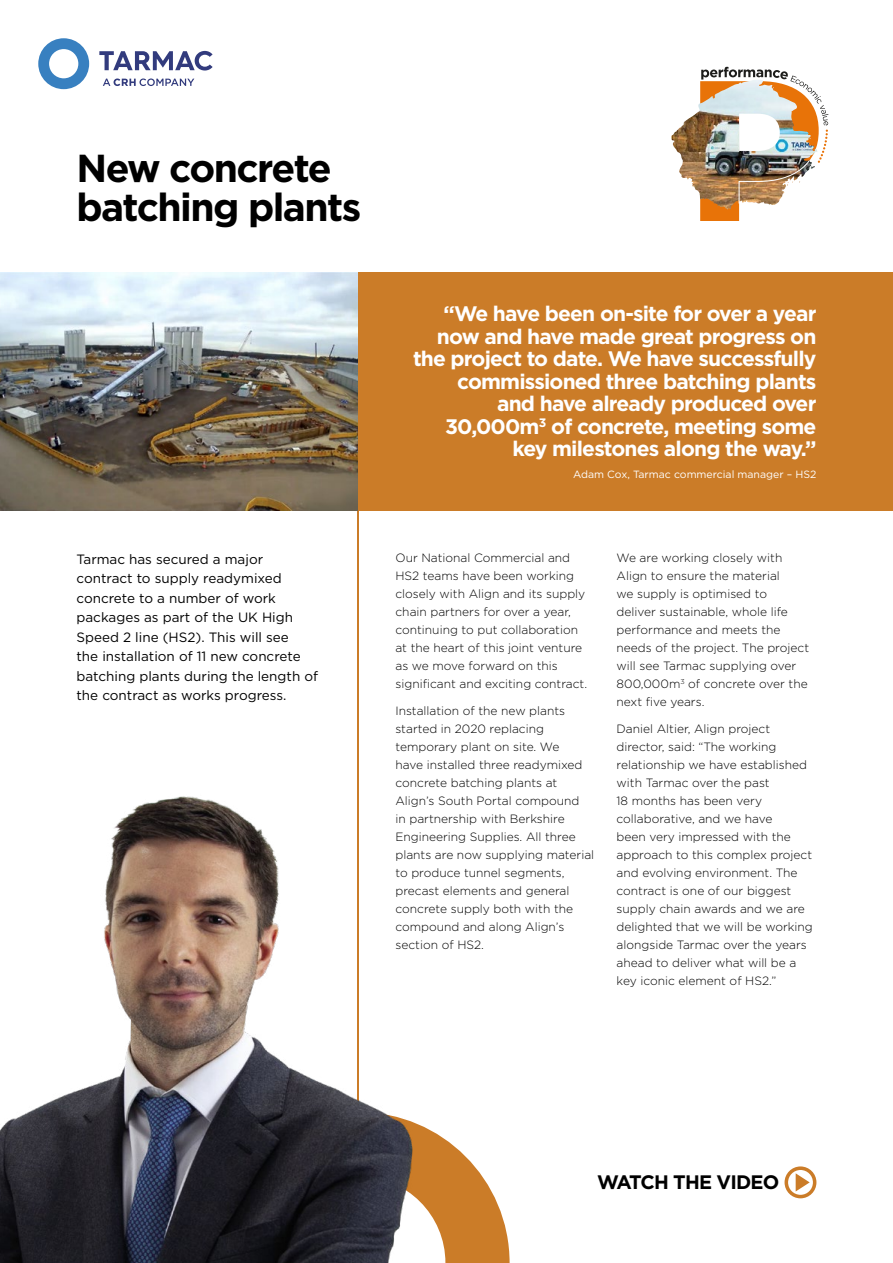
<style>
.page{position:relative;width:893px;height:1263px;background:#fff}
.page>*{position:absolute;margin:0;border:0;box-sizing:border-box;transform-origin:0 0}
.t1{font:700 39px/39px "Gotham";letter-spacing:-.04em;color:#000}
.t2{font:700 21px/22.5px "Gotham";letter-spacing:-.04em;color:#fff;text-align:right}
.t3{font:700 19.5px "Gotham";letter-spacing:-.04em;color:#000}
.t4{font:13.5px/19.5px "Gotham";color:#000}
.t5{font:300 12px/18px "Gotham";color:#000}
.t6{font:10.5px "Gotham";color:#fff}
</style>
<div class="page">
<svg style="left:103px;top:78px;width:91px;height:8px"></svg>
<svg style="left:99px;top:51px;width:114px;height:20px"></svg>
<svg style="left:38px;top:38px;width:51px;height:51px"></svg>
<img style="left:671px;top:103px;width:29px;height:94px">
<img style="left:700px;top:67px;width:128px;height:154px">
<svg style="left:422px;top:1126px;width:88px;height:137px;fill:#cb7c28"></svg>
<div style="left:357px;top:272px;width:536px;height:238px;background:#cb7c28"></div>
<hr style="left:357px;top:272px;width:2px;height:851px;background:#cb7c28">
<img style="left:0;top:272px;width:357px;height:238px">
<div style="left:784px;top:1166px;width:32px;height:32px;border:4px solid #cb7c28;border-radius:50%"></div>
<svg style="left:796px;top:1173px;width:14px;height:18px"></svg>
<img style="left:0;top:796px;width:422px;height:467px">
<h1 class="t1" style="left:77px;top:148px;width:286px">New concrete batching plants</h1>
<p class="t4" style="left:77px;top:549px;width:243px">Tarmac has secured a major contract to supply readymixed concrete to a number of work packages as part of the UK High<br>Speed 2 line (HS2). This will see<br>the installation of 11 new concrete batching plants during the length of the contract as works progress.</p>
<p class="t2" style="left:413px;top:302px;width:405px">“We have been on-site for over a year now and have made great progress on the project to date. We have successfully commissioned three batching plants<br>and have already produced over 30,000m<sup>3</sup> of concrete, meeting some key milestones along the way.”</p>
<p class="t6" style="left:573px;top:468px;width:245px">Adam Cox, Tarmac commercial manager – HS2</p>
<p class="t5" style="left:395px;top:549px;width:193px">Our National Commercial and<br>HS2 teams have been working closely with Align and its supply chain partners for over a year, continuing to put collaboration at the heart of this joint venture as we move forward on this significant and exciting contract.</p>
<p class="t5" style="left:395px;top:701px;width:200px">Installation of the new plants started in 2020 replacing temporary plant on site. We<br>have installed three readymixed concrete batching plants at<br>Align’s South Portal compound<br>in partnership with Berkshire<br>Engineering Supplies. All three plants are now supplying material to produce tunnel segments, precast elements and general concrete supply both with the compound and along Align’s section of HS2.</p>
<p class="t5" style="left:617px;top:549px;width:194px">We are working closely with<br>Align to ensure the material<br>we supply is optimised to deliver sustainable, whole life performance and meets the needs of the project. The project will see Tarmac supplying over<br>800,000m<sup>3</sup> of concrete over the next five years.</p>
<p class="t5" style="left:617px;top:719px;width:198px">Daniel Altier, Align project director, said: “The working relationship we have established with Tarmac over the past<br>18 months has been very collaborative, and we have<br>been very impressed with the approach to this complex project and evolving environment. The contract is one of our biggest supply chain awards and we are delighted that we will be working alongside Tarmac over the years ahead to deliver what will be a key iconic element of HS2.”</p>
<h3 class="t3" style="left:597px;top:1169px;width:184px">WATCH THE VIDEO</h3>
</div>
